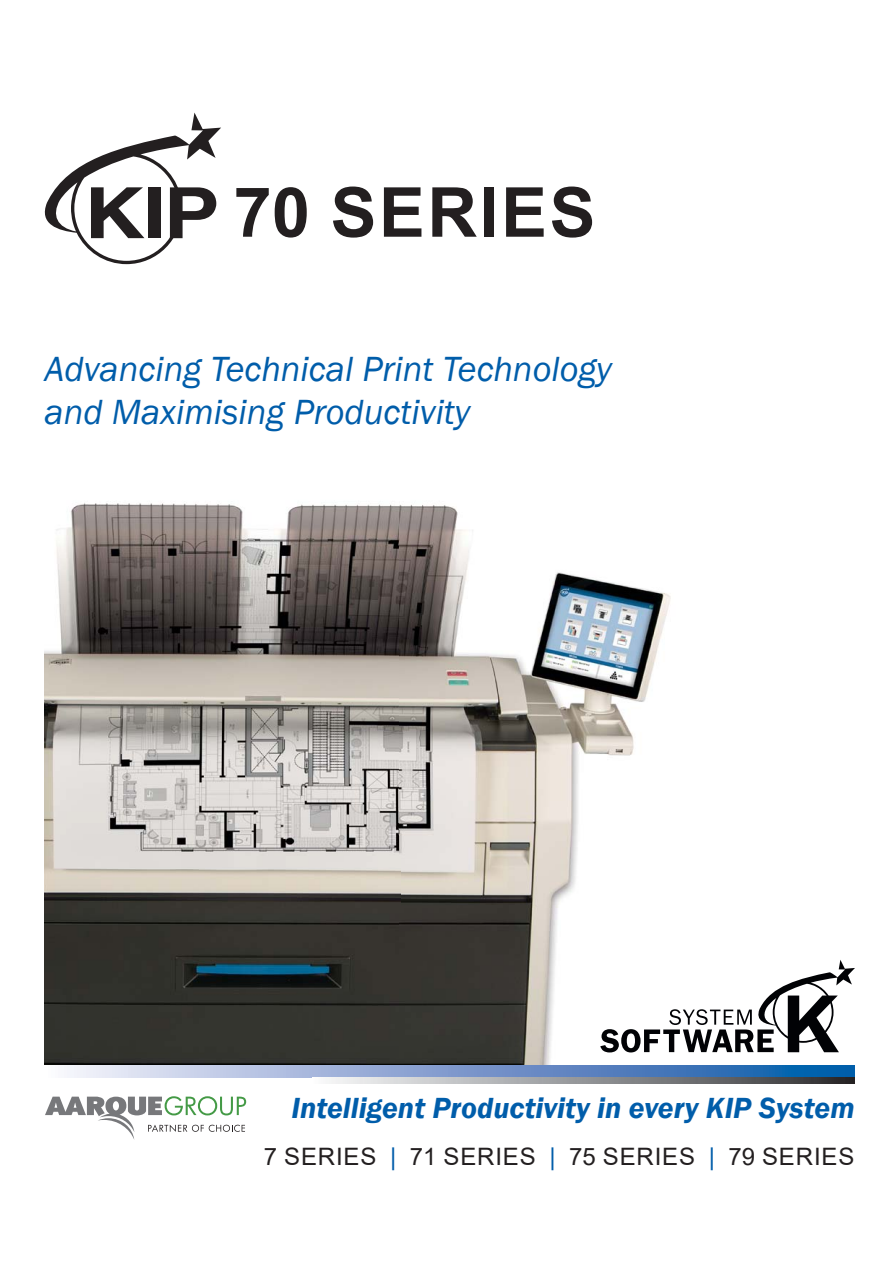
<style>
.page{position:relative;width:893px;height:1263px;background:#fff}
.page>*{position:absolute;margin:0;border:0;box-sizing:border-box;transform-origin:0 0}
.t1{font:700 69px "Arial";letter-spacing:.035em;color:#231f20}
.t2{font:italic 36px/43.2px "Franklin Gothic";color:#005daa}
.t3{font:italic 600 30px "Franklin Gothic";color:#005daa}
.t4{font:24px "Arial";letter-spacing:.035em;color:#231f20}
.s1{color:#005daa}
</style>
<div class="page">
<svg style="left:45px;top:1096px;width:201px;height:44px"></svg>
<svg style="left:45px;top:113px;width:176px;height:151px"></svg>
<img style="left:44px;top:503px;width:661px;height:562px">
<svg style="left:600px;top:960px;width:255px;height:92px"></svg>
<svg style="left:67px;top:1065px;width:787px;height:12px;background:#7b9dce"></svg>
<img style="left:329px;top:1077px;width:525px;height:6px">
<h1 class="t1" style="left:233px;top:174px;width:363px">70 SERIES</h1>
<p class="t2" style="left:44px;top:347px;width:569px">Advancing Technical Print Technology and Maximising Productivity</p>
<p class="t3" style="left:291px;top:1091px;width:565px">Intelligent Productivity in every KIP System</p>
<p class="t4" style="left:264px;top:1143px;width:592px">7 SERIES <span class="s1">|</span> 71 SERIES <span class="s1">|</span> 75 SERIES <span class="s1">|</span> 79 SERIES</p>
</div>
